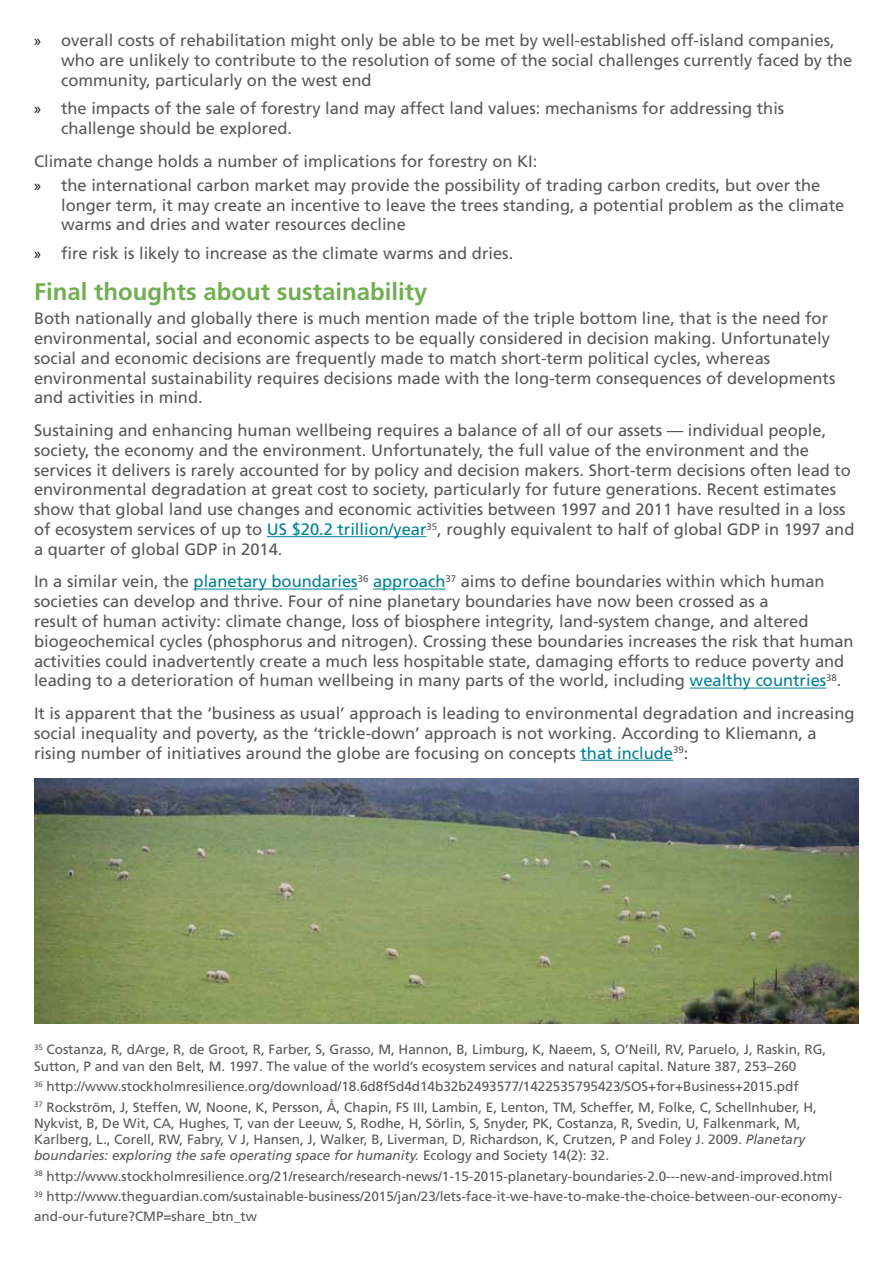
<style>
.page{position:relative;width:893px;height:1263px;background:#fff}
.page>*{position:absolute;margin:0;border:0;box-sizing:border-box;transform-origin:0 0}
.t1{font:700 24px "Frutiger LT Std";color:#71ae52}
.t2{font:16.5px/19.8px "Frutiger LT Std";color:#57585b}
.t3{font:13.5px/16.2px "Frutiger LT Std";color:#57585b}
.s1{font-family:"Myriad Pro";color:#000}
.s2{color:#008193}
.s3{font-style:italic}
</style>
<div class="page">
<hr style="left:267px;top:536px;width:159px;height:1px;background:#008193">
<hr style="left:194px;top:589px;width:164px;height:1px;background:#008193">
<hr style="left:373px;top:589px;width:72px;height:1px;background:#008193">
<hr style="left:690px;top:688px;width:136px;height:1px;background:#008193">
<hr style="left:580px;top:760px;width:93px;height:1px;background:#008193">
<img style="left:34px;top:779px;width:825px;height:244px">
<p class="t2" style="left:61px;top:31px;width:793px;text-indent:-27px"><span class="s1">»</span> overall costs of rehabilitation might only be able to be met by well-established off-island companies, who are unlikely to contribute to the resolution of some of the social challenges currently faced by the community, particularly on the west end</p>
<p class="t2" style="left:61px;top:99px;width:725px;text-indent:-27px"><span class="s1">»</span> the impacts of the sale of forestry land may affect land values: mechanisms for addressing this challenge should be explored.</p>
<p class="t2" style="left:34px;top:149px;width:788px;line-height:24px">Climate change holds a number of implications for forestry on KI:<br><span class="s1">»</span> the international carbon market may provide the possibility of trading carbon credits, but over the</p>
<p class="t2" style="left:61px;top:195px;width:785px">longer term, it may create an incentive to leave the trees standing, a potential problem as the climate warms and dries and water resources decline</p>
<p class="t2" style="left:34px;top:243px;width:481px"><span class="s1">»</span> fire risk is likely to increase as the climate warms and dries.</p>
<h1 class="t1" style="left:34px;top:278px;width:395px">Final thoughts about sustainability</h1>
<p class="t2" style="left:34px;top:309px;width:803px">Both nationally and globally there is much mention made of the triple bottom line, that is the need for environmental, social and economic aspects to be equally considered in decision making. Unfortunately social and economic decisions are frequently made to match short-term political cycles, whereas environmental sustainability requires decisions made with the long-term consequences of developments and activities in mind.</p>
<p class="t2" style="left:34px;top:420px;width:822px">Sustaining and enhancing human wellbeing requires a balance of all of our assets — individual people, society, the economy and the environment. Unfortunately, the full value of the environment and the services it delivers is rarely accounted for by policy and decision makers. Short-term decisions often lead to environmental degradation at great cost to society, particularly for future generations. Recent estimates show that global land use changes and economic activities between 1997 and 2011 have resulted in a loss of ecosystem services of up to <span class="s2">US $20.2 trillion/year</span><sup>35</sup>, roughly equivalent to half of global GDP in 1997 and a quarter of global GDP in 2014.</p>
<p class="t2" style="left:34px;top:572px;width:821px">In a similar vein, the <span class="s2">planetary boundaries</span><sup>36</sup> <span class="s2">approach</span><sup>37</sup> aims to define boundaries within which human societies can develop and thrive. Four of nine planetary boundaries have now been crossed as a<br>result of human activity: climate change, loss of biosphere integrity, land-system change, and altered biogeochemical cycles (phosphorus and nitrogen). Crossing these boundaries increases the risk that human activities could inadvertently create a much less hospitable state, damaging efforts to reduce poverty and leading to a deterioration of human wellbeing in many parts of the world, including <span class="s2">wealthy countries</span><sup>38</sup>.</p>
<p class="t2" style="left:34px;top:703px;width:822px">It is apparent that the ‘business as usual’ approach is leading to environmental degradation and increasing social inequality and poverty, as the ‘trickle-down’ approach is not working. According to Kliemann, a rising number of initiatives around the globe are focusing on concepts <span class="s2">that include</span><sup>39</sup>:</p>
<p class="t3" style="left:34px;top:1042px;width:794px"><sup>35</sup> Costanza, R, dArge, R, de Groot, R, Farber, S, Grasso, M, Hannon, B, Limburg, K, Naeem, S, O’Neill, RV, Paruelo, J, Raskin, RG,<br>Sutton, P and van den Belt, M. 1997. The value of the world’s ecosystem services and natural capital. Nature 387, 253–260</p>
<p class="t3" style="left:34px;top:1076px;width:784px;line-height:20.4px"><sup>36</sup> http://www.stockholmresilience.org/download/18.6d8f5d4d14b32b2493577/1422535795423/SOS+for+Business+2015.pdf<br><sup>37</sup> Rockström, J, Steffen, W, Noone, K, Persson, Å, Chapin, FS III, Lambin, E, Lenton, TM, Scheffer, M, Folke, C, Schellnhuber, H,</p>
<p class="t3" style="left:34px;top:1115px;width:773px">Nykvist, B, De Wit, CA, Hughes, T, van der Leeuw, S, Rodhe, H, Sörlin, S, Snyder, PK, Costanza, R, Svedin, U, Falkenmark, M,<br>Karlberg, L., Corell, RW, Fabry, V J, Hansen, J, Walker, B, Liverman, D, Richardson, K, Crutzen, P and Foley J. 2009. <span class="s3">Planetary boundaries: exploring the safe operating space for humanity.</span> Ecology and Society 14(2): 32.</p>
<p class="t3" style="left:34px;top:1166px;width:810px;line-height:20.1px"><sup>38</sup> http://www.stockholmresilience.org/21/research/research-news/1-15-2015-planetary-boundaries-2.0---new-and-improved.html<br><sup>39</sup> http://www.theguardian.com/sustainable-business/2015/jan/23/lets-face-it-we-have-to-make-the-choice-between-our-economy&shy;and-our-future?CMP=share_btn_tw</p>
</div>
